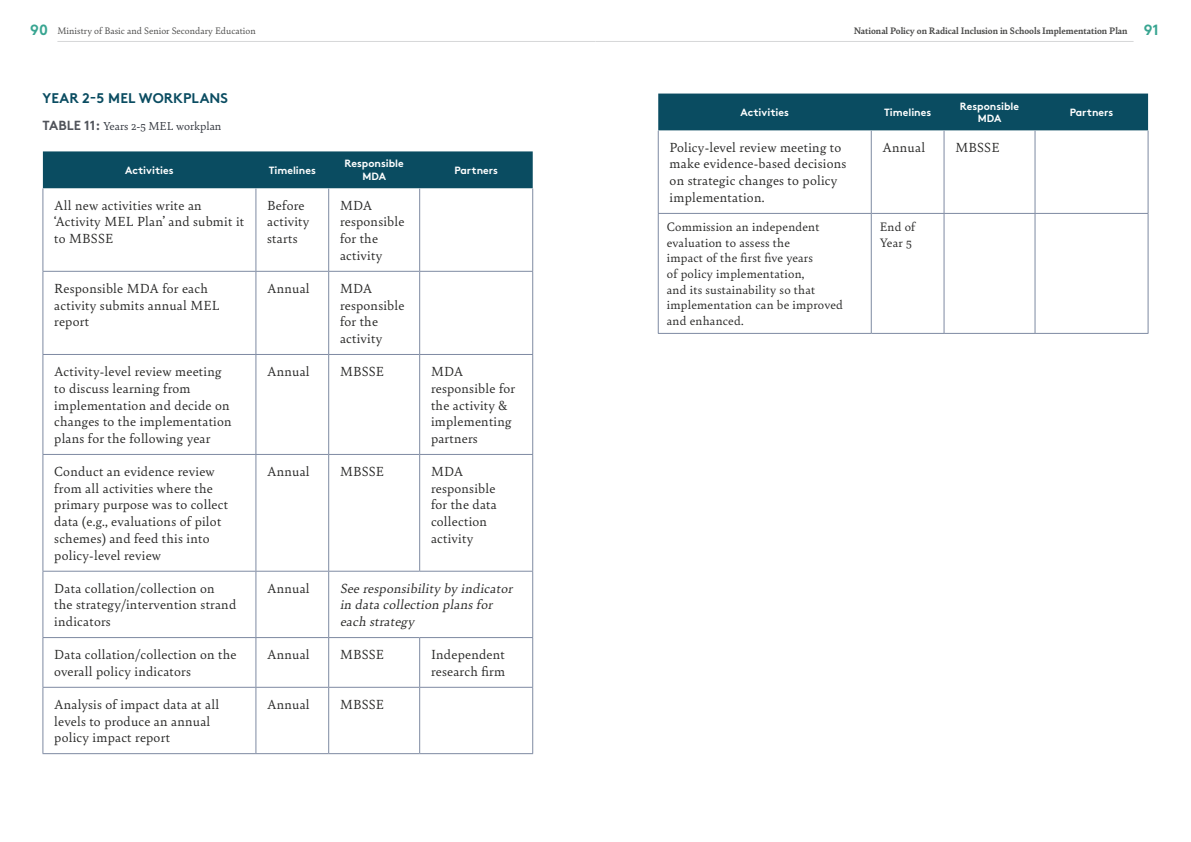
<style>
.page{position:relative;width:1191px;height:842px;background:#fff}
.page>*{position:absolute;margin:0;border:0;box-sizing:border-box;transform-origin:0 0}
.t1{font:14px/16.8px "Bely";letter-spacing:.015em;color:#282827}
.t2{font:italic 14px/16.8px "Bely";color:#282827}
.t3{font:700 14px "Brown";letter-spacing:.005em;color:#0a4c61}
.t4{font:13px/15.6px "Bely";letter-spacing:.015em;color:#282827}
.t5{font:12.2px "Bely";color:#31353d}
.t6{font:700 10.5px/12.6px "Brown";color:#fff;text-align:center}
.t7{font:700 10px "Bely";color:#4a4a49}
.t8{font:10px "Bely";color:#4a4a49}
.s1{font-family:"Brown";font-weight:700;font-size:14.8px;color:#38a591}
.s2{font-family:"Brown";font-size:14.8px;color:#38a591}
.s3{font-family:"Brown";font-weight:700;font-size:13.2px;color:#50535a}
</style>
<div class="page">
<hr style="left:57px;top:41px;width:538px;height:1px;background:#d6d7d8">
<hr style="left:595px;top:41px;width:538px;height:1px;background:#d6d7d8">
<div style="left:43px;top:151px;width:490px;height:37px;background:#0a4c61"></div>
<svg style="left:44px;top:188px;width:488px;height:565px"></svg>
<hr style="left:43px;top:188px;width:1px;height:83px;background:#7e8aa2">
<hr style="left:255px;top:188px;width:1px;height:83px;background:#7e8aa2">
<hr style="left:328px;top:188px;width:1px;height:83px;background:#7e8aa2">
<hr style="left:419px;top:188px;width:1px;height:83px;background:#7e8aa2">
<hr style="left:532px;top:188px;width:1px;height:83px;background:#7e8aa2">
<hr style="left:43px;top:271px;width:213px;height:1px;background:#7e8aa2">
<hr style="left:43px;top:272px;width:1px;height:82px;background:#7e8aa2">
<hr style="left:256px;top:271px;width:73px;height:1px;background:#7e8aa2">
<hr style="left:255px;top:272px;width:1px;height:82px;background:#7e8aa2">
<hr style="left:329px;top:271px;width:91px;height:1px;background:#7e8aa2">
<hr style="left:328px;top:272px;width:1px;height:82px;background:#7e8aa2">
<hr style="left:420px;top:271px;width:113px;height:1px;background:#7e8aa2">
<hr style="left:419px;top:272px;width:1px;height:82px;background:#7e8aa2">
<hr style="left:532px;top:272px;width:1px;height:82px;background:#7e8aa2">
<hr style="left:43px;top:354px;width:213px;height:1px;background:#7e8aa2">
<hr style="left:43px;top:355px;width:1px;height:99px;background:#7e8aa2">
<hr style="left:256px;top:354px;width:73px;height:1px;background:#7e8aa2">
<hr style="left:255px;top:355px;width:1px;height:99px;background:#7e8aa2">
<hr style="left:329px;top:354px;width:91px;height:1px;background:#7e8aa2">
<hr style="left:328px;top:355px;width:1px;height:99px;background:#7e8aa2">
<hr style="left:420px;top:354px;width:113px;height:1px;background:#7e8aa2">
<hr style="left:419px;top:355px;width:1px;height:99px;background:#7e8aa2">
<hr style="left:532px;top:355px;width:1px;height:99px;background:#7e8aa2">
<hr style="left:43px;top:454px;width:213px;height:1px;background:#7e8aa2">
<hr style="left:43px;top:455px;width:1px;height:116px;background:#7e8aa2">
<hr style="left:256px;top:454px;width:73px;height:1px;background:#7e8aa2">
<hr style="left:255px;top:455px;width:1px;height:116px;background:#7e8aa2">
<hr style="left:329px;top:454px;width:91px;height:1px;background:#7e8aa2">
<hr style="left:328px;top:455px;width:1px;height:116px;background:#7e8aa2">
<hr style="left:420px;top:454px;width:113px;height:1px;background:#7e8aa2">
<hr style="left:419px;top:455px;width:1px;height:116px;background:#7e8aa2">
<hr style="left:532px;top:455px;width:1px;height:116px;background:#7e8aa2">
<hr style="left:43px;top:571px;width:213px;height:1px;background:#7e8aa2">
<hr style="left:43px;top:572px;width:1px;height:65px;background:#7e8aa2">
<hr style="left:256px;top:571px;width:73px;height:1px;background:#7e8aa2">
<hr style="left:255px;top:572px;width:1px;height:65px;background:#7e8aa2">
<hr style="left:329px;top:571px;width:91px;height:1px;background:#7e8aa2">
<hr style="left:328px;top:572px;width:1px;height:65px;background:#7e8aa2">
<hr style="left:420px;top:571px;width:113px;height:1px;background:#7e8aa2">
<hr style="left:532px;top:572px;width:1px;height:65px;background:#7e8aa2">
<hr style="left:43px;top:637px;width:213px;height:1px;background:#7e8aa2">
<hr style="left:43px;top:638px;width:1px;height:49px;background:#7e8aa2">
<hr style="left:256px;top:637px;width:73px;height:1px;background:#7e8aa2">
<hr style="left:255px;top:638px;width:1px;height:49px;background:#7e8aa2">
<hr style="left:329px;top:637px;width:91px;height:1px;background:#7e8aa2">
<hr style="left:328px;top:638px;width:1px;height:49px;background:#7e8aa2">
<hr style="left:420px;top:637px;width:113px;height:1px;background:#7e8aa2">
<hr style="left:419px;top:638px;width:1px;height:49px;background:#7e8aa2">
<hr style="left:532px;top:638px;width:1px;height:49px;background:#7e8aa2">
<hr style="left:43px;top:687px;width:213px;height:1px;background:#7e8aa2">
<hr style="left:43px;top:688px;width:1px;height:65px;background:#7e8aa2">
<hr style="left:256px;top:687px;width:73px;height:1px;background:#7e8aa2">
<hr style="left:255px;top:688px;width:1px;height:65px;background:#7e8aa2">
<hr style="left:329px;top:687px;width:91px;height:1px;background:#7e8aa2">
<hr style="left:328px;top:688px;width:1px;height:65px;background:#7e8aa2">
<hr style="left:420px;top:687px;width:113px;height:1px;background:#7e8aa2">
<hr style="left:419px;top:688px;width:1px;height:65px;background:#7e8aa2">
<hr style="left:532px;top:688px;width:1px;height:65px;background:#7e8aa2">
<hr style="left:43px;top:753px;width:213px;height:1px;background:#7e8aa2">
<hr style="left:256px;top:753px;width:73px;height:1px;background:#7e8aa2">
<hr style="left:329px;top:753px;width:91px;height:1px;background:#7e8aa2">
<hr style="left:420px;top:753px;width:113px;height:1px;background:#7e8aa2">
<div style="left:658px;top:94px;width:490px;height:37px;background:#0a4c61"></div>
<svg style="left:659px;top:131px;width:488px;height:202px"></svg>
<hr style="left:658px;top:131px;width:1px;height:82px;background:#7e8aa2">
<hr style="left:871px;top:131px;width:1px;height:82px;background:#7e8aa2">
<hr style="left:943px;top:131px;width:1px;height:82px;background:#7e8aa2">
<hr style="left:1034px;top:131px;width:1px;height:82px;background:#7e8aa2">
<hr style="left:1147px;top:131px;width:1px;height:82px;background:#7e8aa2">
<hr style="left:658px;top:213px;width:213px;height:1px;background:#7e8aa2">
<hr style="left:658px;top:214px;width:1px;height:119px;background:#7e8aa2">
<hr style="left:871px;top:213px;width:73px;height:1px;background:#7e8aa2">
<hr style="left:871px;top:214px;width:1px;height:119px;background:#7e8aa2">
<hr style="left:944px;top:213px;width:91px;height:1px;background:#7e8aa2">
<hr style="left:943px;top:214px;width:1px;height:119px;background:#7e8aa2">
<hr style="left:1035px;top:213px;width:113px;height:1px;background:#7e8aa2">
<hr style="left:1034px;top:214px;width:1px;height:119px;background:#7e8aa2">
<hr style="left:1147px;top:214px;width:1px;height:119px;background:#7e8aa2">
<hr style="left:658px;top:333px;width:213px;height:1px;background:#7e8aa2">
<hr style="left:871px;top:333px;width:73px;height:1px;background:#7e8aa2">
<hr style="left:944px;top:333px;width:91px;height:1px;background:#7e8aa2">
<hr style="left:1035px;top:333px;width:113px;height:1px;background:#7e8aa2">
<p class="t8" style="left:30px;top:24px;width:227px"><span class="s1">90</span> Ministry of Basic and Senior Secondary Education</p>
<p class="t7" style="left:853px;top:24px;width:306px">National Policy on Radical Inclusion in Schools Implementation Plan <span class="s2">91</span></p>
<p class="t3" style="left:43px;top:87px;width:187px">YEAR 2-5 MEL WORKPLANS</p>
<p class="t5" style="left:43px;top:117px;width:180px"><span class="s3">TABLE 11:</span> Years 2-5 MEL workplan</p>
<p class="t6" style="left:125px;top:163px;width:50px">Activities</p>
<p class="t6" style="left:269px;top:163px;width:49px">Timelines</p>
<p class="t6" style="left:344px;top:156px;width:61px">Responsible<br>MDA</p>
<p class="t6" style="left:454px;top:163px;width:45px">Partners</p>
<p class="t1" style="left:54px;top:196px;width:192px">All new activities write an ‘Activity MEL Plan’ and submit it to MBSSE</p>
<p class="t1" style="left:267px;top:196px;width:44px">Before activity starts</p>
<p class="t1" style="left:340px;top:196px;width:66px">MDA responsible for the activity</p>
<p class="t1" style="left:54px;top:279px;width:167px">Responsible MDA for each activity submits annual MEL report</p>
<p class="t1" style="left:267px;top:279px;width:44px">Annual</p>
<p class="t1" style="left:340px;top:279px;width:66px">MDA responsible for the activity</p>
<p class="t1" style="left:54px;top:362px;width:179px">Activity-level review meeting to discuss learning from implementation and decide on changes to the implementation plans for the following year</p>
<p class="t1" style="left:267px;top:362px;width:44px">Annual</p>
<p class="t1" style="left:340px;top:362px;width:46px">MBSSE</p>
<p class="t1" style="left:431px;top:362px;width:86px">MDA responsible for the activity &amp; implementing partners</p>
<p class="t1" style="left:54px;top:462px;width:175px">Conduct an evidence review from all activities where the primary purpose was to collect data (e.g., evaluations of pilot schemes) and feed this into policy-level review</p>
<p class="t1" style="left:267px;top:462px;width:44px">Annual</p>
<p class="t1" style="left:340px;top:462px;width:46px">MBSSE</p>
<p class="t1" style="left:431px;top:462px;width:67px">MDA responsible for the data collection activity</p>
<p class="t1" style="left:54px;top:579px;width:184px">Data collation/collection on the strategy/intervention strand indicators</p>
<p class="t1" style="left:267px;top:579px;width:44px">Annual</p>
<p class="t2" style="left:340px;top:579px;width:177px">See responsibility by indicator in data collection plans for each strategy</p>
<p class="t1" style="left:54px;top:645px;width:184px">Data collation/collection on the overall policy indicators</p>
<p class="t1" style="left:267px;top:645px;width:44px">Annual</p>
<p class="t1" style="left:340px;top:645px;width:46px">MBSSE</p>
<p class="t1" style="left:431px;top:645px;width:76px">Independent research firm</p>
<p class="t1" style="left:54px;top:695px;width:166px">Analysis of impact data at all levels to produce an annual policy impact report</p>
<p class="t1" style="left:267px;top:695px;width:44px">Annual</p>
<p class="t1" style="left:340px;top:695px;width:46px">MBSSE</p>
<p class="t6" style="left:740px;top:105px;width:50px">Activities</p>
<p class="t6" style="left:884px;top:105px;width:49px">Timelines</p>
<p class="t6" style="left:960px;top:98px;width:61px">Responsible<br>MDA</p>
<p class="t6" style="left:1069px;top:105px;width:45px">Partners</p>
<p class="t1" style="left:669px;top:138px;width:178px">Policy-level review meeting to make evidence-based decisions on strategic changes to policy implementation.</p>
<p class="t1" style="left:882px;top:138px;width:44px">Annual</p>
<p class="t1" style="left:955px;top:138px;width:46px">MBSSE</p>
<p class="t4" style="left:667px;top:218px;width:178px">Commission an independent evaluation to assess the<br>impact of the first five years<br>of policy implementation,<br>and its sustainability so that implementation can be improved and enhanced.</p>
<p class="t4" style="left:879px;top:218px;width:37px">End of<br>Year 5</p>
</div>
